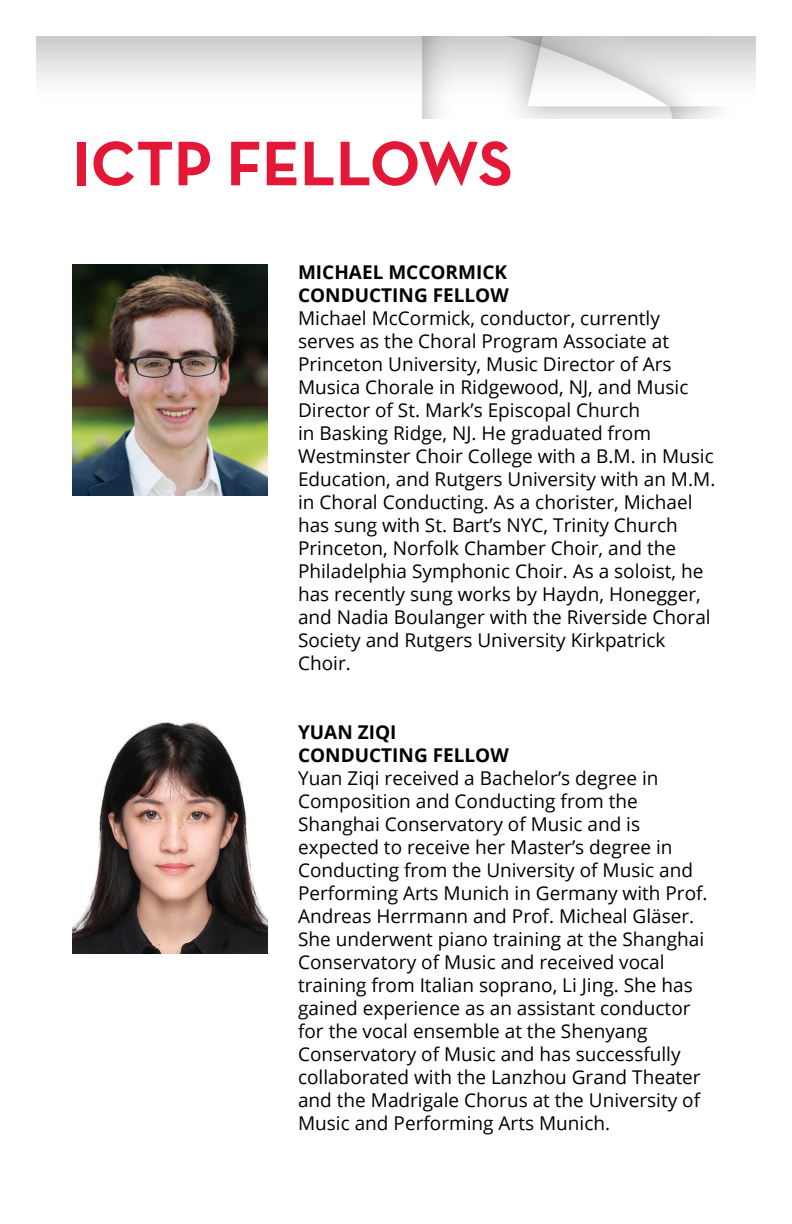
<style>
.page{position:relative;width:792px;height:1224px;background:#fff}
.page>*{position:absolute;margin:0;border:0;box-sizing:border-box;transform-origin:0 0}
.Page_Intro{font:700 64px "Neutra Text";color:#e31837}
.Program_Body{font:19px/23px "Open Sans";color:#000}
.Rep_Title{font:19px/23px "Open Sans";color:#000}
.Rep_Title-2{font:700 19px/23px "Open Sans";color:#000}
</style>
<div class="page">
<img style="left:36px;top:36px;width:720px;height:83px">
<img style="left:72px;top:723px;width:196px;height:230px">
<img style="left:72px;top:265px;width:196px;height:230px">
<h1 class="Page_Intro" style="left:72px;top:124px;width:442px">ICTP FELLOWS</h1>
<h2 class="Rep_Title-2" style="left:298px;top:261px;width:212px">MICHAEL MCCORMICK<br>CONDUCTING FELLOW</h2>
<h2 class="Rep_Title" style="left:298px;top:307px;width:419px">Michael McCormick, conductor, currently serves as the Choral Program Associate at Princeton University, Music Director of Ars Musica Chorale in Ridgewood, NJ, and Music Director of St. Mark’s Episcopal Church<br>in Basking Ridge, NJ. He graduated from Westminster Choir College with a B.M. in Music Education, and Rutgers University with an M.M. in Choral Conducting. As a chorister, Michael has sung with St. Bart’s NYC, Trinity Church Princeton, Norfolk Chamber Choir, and the Philadelphia Symphonic Choir. As a soloist, he has recently sung works by Haydn, Honegger, and Nadia Boulanger with the Riverside Choral Society and Rutgers University Kirkpatrick Choir.</h2>
<h2 class="Rep_Title-2" style="left:298px;top:721px;width:212px">YUAN ZIQI<br>CONDUCTING FELLOW</h2>
<p class="Program_Body" style="left:298px;top:767px;width:411px">Yuan Ziqi received a Bachelor’s degree in Composition and Conducting from the Shanghai Conservatory of Music and is expected to receive her Master’s degree in Conducting from the University of Music and Performing Arts Munich in Germany with Prof.<br>Andreas Herrmann and Prof. Micheal Gläser.<br>She underwent piano training at the Shanghai Conservatory of Music and received vocal training from Italian soprano, Li Jing. She has gained experience as an assistant conductor for the vocal ensemble at the Shenyang Conservatory of Music and has successfully collaborated with the Lanzhou Grand Theater and the Madrigale Chorus at the University of Music and Performing Arts Munich.</p>
</div>
